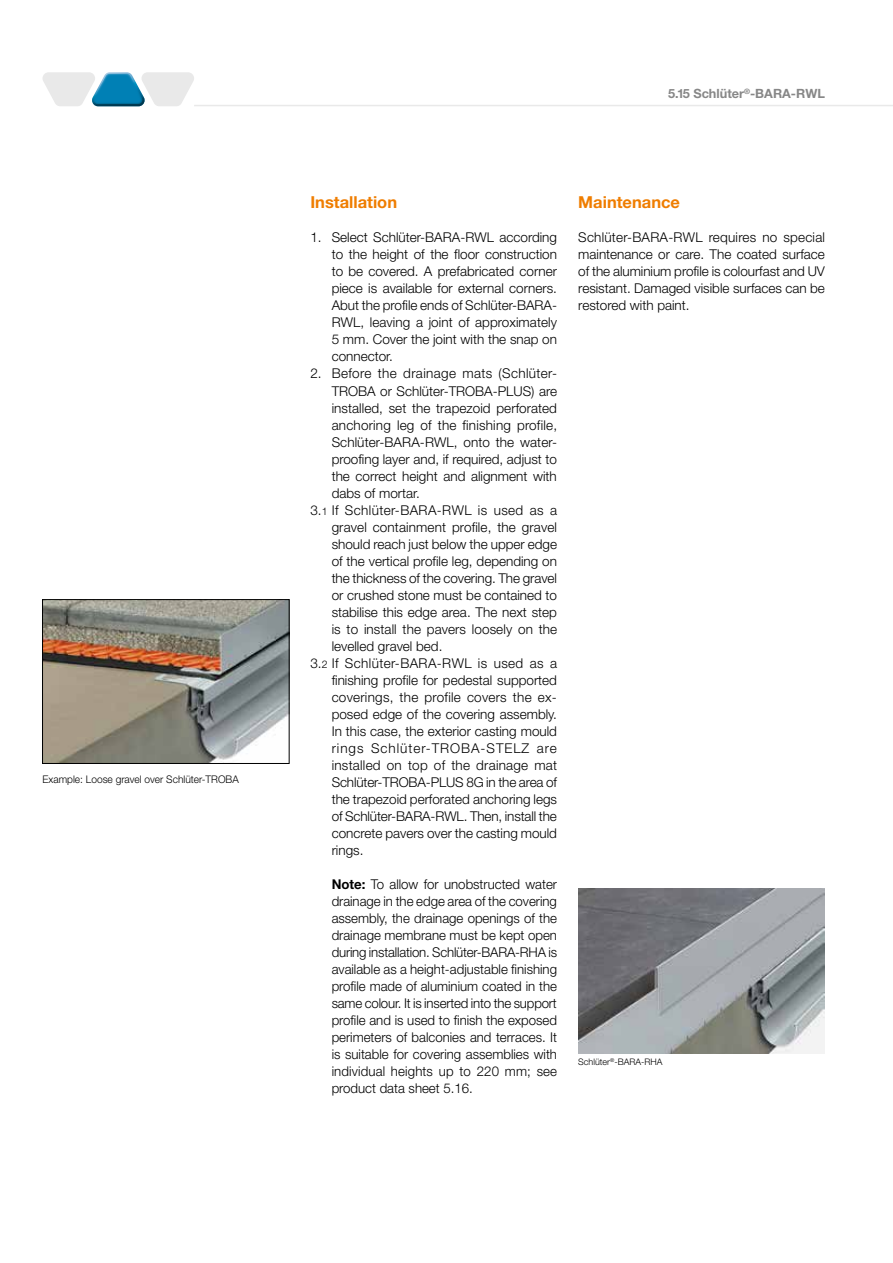
<style>
.page{position:relative;width:893px;height:1263px;background:#fff}
.page>*{position:absolute;margin:0;border:0;box-sizing:border-box;transform-origin:0 0}
.t1{font:700 16.5px "Helvetica Neue LT Pro";color:#ef7d00}
.t2{font:300 13.5px/17px "Helvetica Neue LT Pro";color:#000;text-align:justify}
.t3{font:300 13.5px "Helvetica Neue LT Pro";letter-spacing:.03em;color:#000}
.t4{font:300 13.5px "Helvetica Neue LT Pro";letter-spacing:.02em;color:#000}
.t5{font:300 13.5px "Helvetica Neue LT Pro";letter-spacing:.025em;color:#000}
.t6{font:300 13.5px "Helvetica Neue LT Pro";letter-spacing:.07em;color:#000}
.t7{font:700 12.75px "Helvetica Neue LT Pro";color:#878787}
.t8{font:300 10.5px "Helvetica Neue LT Pro";color:#000}
.t9{font:300 9px "Helvetica Neue LT Pro";color:#000}
.s1{font-size:10.5px}
.s2{font-weight:700}
</style>
<div class="page">
<hr style="left:194px;top:105px;width:699px;height:1px;background:#e9e9e9">
<svg style="left:43px;top:72px;width:151px;height:34px"></svg>
<img style="left:578px;top:889px;width:247px;height:164px">
<img style="left:44px;top:601px;width:244px;height:161px">
<div style="left:42px;top:599px;width:248px;height:165px;border:1px solid #000"></div>
<p class="t8" style="left:43px;top:773px;width:198px">Example: Loose gravel over Schlüter-TROBA</p>
<p class="t7" style="left:668px;top:86px;width:158px">5.15 Schlüter<sup>®</sup>-BARA-RWL</p>
<p class="t1" style="left:310px;top:192px;width:88px">Installation</p>
<p class="t2" style="left:332px;top:229px;width:227px;text-indent:-21px">1. Select Schlüter-BARA-RWL according to the height of the floor construction to be covered. A prefabricated corner piece is available for external corners.<br>Abut the profile ends of Schlüter-BARA-RWL, leaving a joint of approximately 5 mm. Cover the joint with the snap on connector.</p>
<p class="t5" style="left:310px;top:365px;width:248px">2. Before the drainage mats (Schlüter-</p>
<p class="t2" style="left:332px;top:382px;width:227px">TROBA or Schlüter-TROBA-PLUS) are</p>
<p class="t2" style="left:332px;top:399px;width:227px">installed, set the trapezoid perforated</p>
<p class="t2" style="left:332px;top:416px;width:227px">anchoring leg of the finishing profile,</p>
<p class="t2" style="left:332px;top:433px;width:227px">Schlüter-BARA-RWL, onto the water-</p>
<p class="t2" style="left:332px;top:450px;width:227px">proofing layer and, if required, adjust to</p>
<p class="t2" style="left:332px;top:467px;width:227px">the correct height and alignment with</p>
<p class="t2" style="left:332px;top:484px;width:90px">dabs of mortar.</p>
<p class="t3" style="left:310px;top:501px;width:248px">3.<span class="s1">1</span> If Schlüter-BARA-RWL is used as a</p>
<p class="t2" style="left:332px;top:518px;width:227px">gravel containment profile, the gravel</p>
<p class="t2" style="left:332px;top:535px;width:227px">should reach just below the upper edge</p>
<p class="t2" style="left:332px;top:552px;width:227px">of the vertical profile leg, depending on</p>
<p class="t2" style="left:332px;top:569px;width:227px">the thickness of the covering. The gravel</p>
<p class="t2" style="left:332px;top:586px;width:227px">or crushed stone must be contained to</p>
<p class="t2" style="left:332px;top:603px;width:227px">stabilise this edge area. The next step</p>
<p class="t2" style="left:332px;top:620px;width:227px">is to install the pavers loosely on the</p>
<p class="t2" style="left:332px;top:637px;width:112px">levelled gravel bed.</p>
<p class="t3" style="left:310px;top:655px;width:248px">3.<span class="s1">2</span> If Schlüter-BARA-RWL is used as a</p>
<p class="t2" style="left:332px;top:671px;width:227px">finishing profile for pedestal supported</p>
<p class="t4" style="left:332px;top:689px;width:227px">coverings, the profile covers the ex-</p>
<p class="t2" style="left:332px;top:705px;width:227px">posed edge of the covering assembly.</p>
<p class="t2" style="left:332px;top:722px;width:227px">In this case, the exterior casting mould</p>
<p class="t6" style="left:332px;top:740px;width:227px">rings Schlüter-TROBA-STELZ are</p>
<p class="t4" style="left:332px;top:757px;width:227px">installed on top of the drainage mat</p>
<p class="t2" style="left:332px;top:773px;width:227px">Schlüter-TROBA-PLUS 8G in the area of</p>
<p class="t2" style="left:332px;top:790px;width:227px">the trapezoid perforated anchoring legs</p>
<p class="t2" style="left:332px;top:807px;width:227px">of Schlüter-BARA-RWL. Then, install the</p>
<p class="t2" style="left:332px;top:824px;width:227px">concrete pavers over the casting mould</p>
<p class="t2" style="left:332px;top:841px;width:33px">rings.</p>
<p class="t2" style="left:332px;top:875px;width:227px"><span class="s2">Note:</span> To allow for unobstructed water drainage in the edge area of the covering assembly, the drainage openings of the drainage membrane must be kept open during installation. Schlüter-BARA-RHA is available as a height-adjustable finishing profile made of aluminium coated in the same colour. It is inserted into the support profile and is used to finish the exposed perimeters of balconies and terraces. It is suitable for covering assemblies with individual heights up to 220 mm; see product data sheet 5.16.</p>
<p class="t1" style="left:578px;top:192px;width:103px">Maintenance</p>
<p class="t2" style="left:578px;top:229px;width:248px">Schlüter-BARA-RWL requires no special maintenance or care. The coated surface of the aluminium profile is colourfast and UV resistant. Damaged visible surfaces can be restored with paint.</p>
<p class="t9" style="left:578px;top:1056px;width:86px">Schlüter<sup>®</sup>-BARA-RHA</p>
</div>
